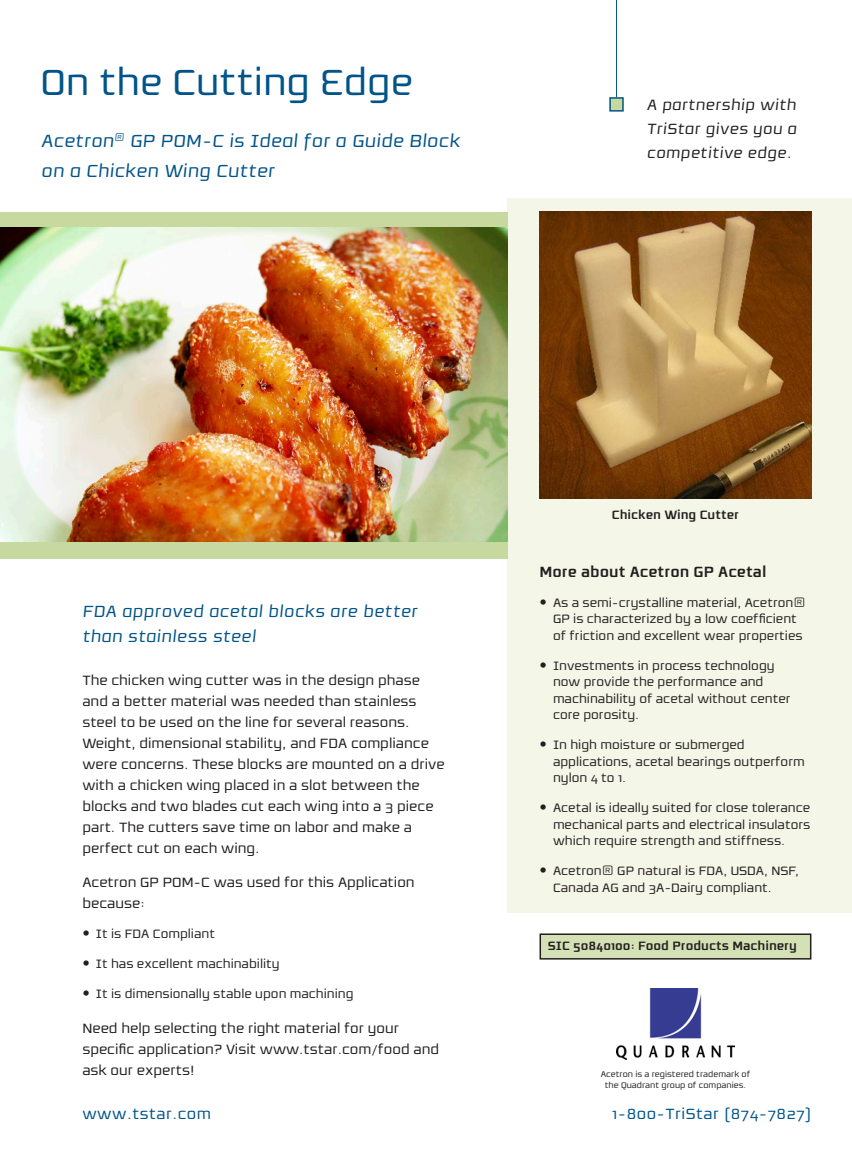
<style>
.page{position:relative;width:852px;height:1161px;background:#fff}
.page>*{position:absolute;margin:0;border:0;box-sizing:border-box;transform-origin:0 0}
.Headline{font:40.5px "Resea";color:#005488}
.Headline-2{font:italic 19.5px/30px "Resea";letter-spacing:.02em;color:#005488}
.Headline-3{font:italic 18px/25.5px "Resea";letter-spacing:.03em;color:#005488}
.Headline-4{font:italic 16.5px/24px "Resea";letter-spacing:.03em;color:#231f20;text-align:justify}
.Headline-5{font:16.5px "Resea";letter-spacing:.03em;color:#005488}
.Body_Text{font:700 16.5px "Resea";color:#231f20}
.Body_Text-2{font:15px/21px "Resea";color:#231f20}
.t1{font:13.5px/16.5px "Resea";color:#231f20}
.t2{font:700 13.5px "Resea";color:#231f20}
.Body_Text_Bold_Small{font:9px/10.5px "Resea";color:#231f20;text-align:center}
</style>
<div class="page">
<hr style="left:615px;top:0;width:1px;height:97px;background:#005488">
<div style="left:609px;top:97px;width:14px;height:15px;background:#c8d99f;border:2px solid #005488"></div>
<div style="left:507px;top:198px;width:344px;height:715px;background:#f4f6e7"></div>
<div style="left:0;top:212px;width:507px;height:346px;background:#c8d99f"></div>
<img style="left:0;top:228px;width:506px;height:313px">
<img style="left:539px;top:212px;width:272px;height:286px">
<div style="left:540px;top:934px;width:270px;height:25px;background:#d4e1b4"></div>
<div style="left:539px;top:933px;width:272px;height:27px;border:2px solid #231f20"></div>
<img style="left:616px;top:988px;width:118px;height:72px">
<p class="Headline" style="left:40px;top:60px;width:374px">On the Cutting Edge</p>
<p class="Headline-2" style="left:41px;top:126px;width:420px">Acetron<sup>®</sup> GP POM-C is Ideal for a Guide Block on a Chicken Wing Cutter</p>
<p class="Headline-4" style="left:646px;top:93px;width:151px">A partnership with TriStar gives you a competitive edge.</p>
<p class="Headline-3" style="left:82px;top:598px;width:336px">FDA approved acetal blocks are better than stainless steel</p>
<p class="Body_Text-2" style="left:82px;top:669px;width:363px">The chicken wing cutter was in the design phase and a better material was needed than stainless steel to be used on the line for several reasons.<br>Weight, dimensional stability, and FDA compliance were concerns. These blocks are mounted on a drive with a chicken wing placed in a slot between the blocks and two blades cut each wing into a 3 piece part. The cutters save time on labor and make a perfect cut on each wing.</p>
<p class="Body_Text-2" style="left:82px;top:872px;width:333px">Acetron GP POM-C was used for this Application because:</p>
<p class="t1" style="left:96px;top:925px;width:121px">It is FDA Compliant</p>
<p class="t1" style="left:96px;top:955px;width:185px">It has excellent machinability</p>
<p class="t1" style="left:96px;top:985px;width:259px">It is dimensionally stable upon machining</p>
<p class="Body_Text-2" style="left:82px;top:1017px;width:358px">Need help selecting the right material for your specific application? Visit www.tstar.com/food and ask our experts!</p>
<p class="t2" style="left:611px;top:507px;width:128px">Chicken Wing Cutter</p>
<p class="Body_Text" style="left:539px;top:563px;width:228px">More about Acetron GP Acetal</p>
<p class="t1" style="left:552px;top:594px;width:254px">As a semi-crystalline material, Acetron®<br>GP is characterized by a low coefficient of friction and excellent wear properties</p>
<p class="t1" style="left:552px;top:657px;width:239px">Investments in process technology now provide the performance and machinability of acetal without center core porosity.</p>
<p class="t1" style="left:552px;top:736px;width:253px">In high moisture or submerged applications, acetal bearings outperform nylon 4 to 1.</p>
<p class="t1" style="left:552px;top:799px;width:259px;text-align:justify">Acetal is ideally suited for close tolerance mechanical parts and electrical insulators which require strength and stiffness.</p>
<p class="t1" style="left:552px;top:862px;width:247px">Acetron® GP natural is FDA, USDA, NSF,<br>Canada AG and 3A-Dairy compliant.</p>
<p class="t2" style="left:547px;top:938px;width:250px">SIC 50840100: Food Products Machinery</p>
<p class="Body_Text_Bold_Small" style="left:600px;top:1069px;width:151px">Acetron is a registered trademark of the Quadrant group of companies.</p>
<p class="Headline-5" style="left:82px;top:1105px;width:130px">www.tstar.com</p>
<p class="Headline-5" style="left:611px;top:1105px;width:201px">1-800-TriStar (874-7827)</p>
</div>
